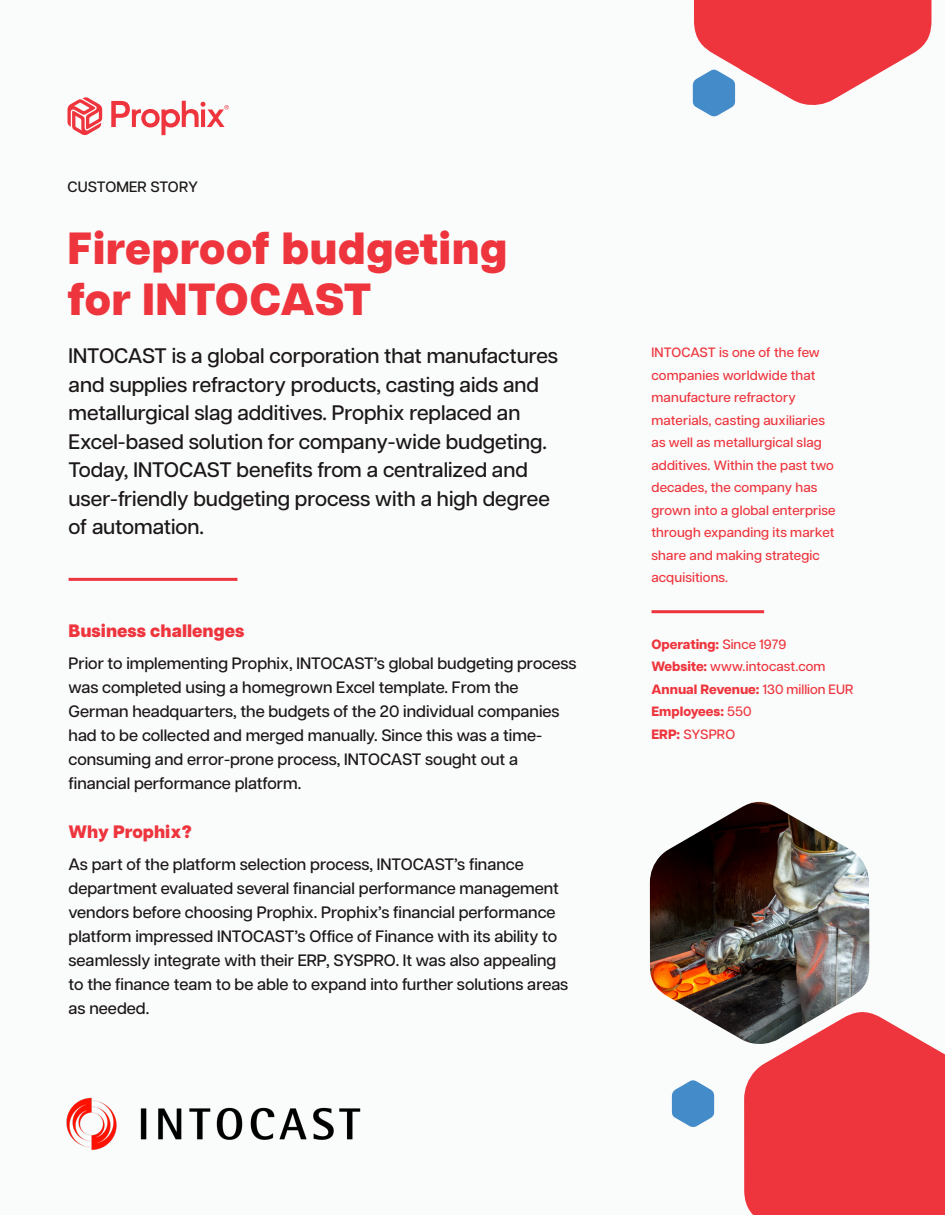
<style>
.page{position:relative;width:945px;height:1215px;background:#fafbfb}
.page>*{position:absolute;margin:0;border:0;box-sizing:border-box;transform-origin:0 0}
.t1{font:800 45px "Articulat CF";letter-spacing:.01em;color:#ee353d}
.t2{font:800 45px "Articulat CF";letter-spacing:-.01em;color:#ee353d}
.t3{font:500 21px/28.5px "Articulat CF";color:#1b1817}
.t4{font:800 18px "Articulat CF";color:#ee353d}
.t5{font:500 16.5px/24px "Articulat CF";color:#1b1817}
.t6{font:500 15px "Articulat CF";letter-spacing:.01em;color:#1b1817}
.t7{font:500 13.5px/22.5px "Articulat CF";letter-spacing:.01em;color:#ee353d}
.t8{font:800 13.5px "Articulat CF";color:#ee353d}
.s1{font-weight:500}
.s2{font-weight:800}
</style>
<div class="page">
<img style="left:650px;top:802px;width:219px;height:239px">
<svg style="left:672px;top:1080px;width:42px;height:47px"></svg>
<svg style="left:744px;top:1008px;width:201px;height:207px;background:#e6484f"></svg>
<svg style="left:111px;top:101px;width:118px;height:34px"></svg>
<svg style="left:68px;top:97px;width:34px;height:38px"></svg>
<hr style="left:652px;top:610px;width:112px;height:3px;background:#ee353d">
<img style="left:66px;top:1097px;width:295px;height:53px">
<svg style="left:693px;top:0;width:238px;height:117px"></svg>
<hr style="left:69px;top:578px;width:168px;height:3px;background:#ee353d">
<p class="t6" style="left:68px;top:178px;width:132px">CUSTOMER STORY</p>
<p class="t1" style="left:68px;top:221px;width:442px">Fireproof budgeting</p>
<p class="t2" style="left:68px;top:272px;width:306px">for INTOCAST</p>
<p class="t3" style="left:69px;top:342px;width:491px">INTOCAST is a global corporation that manufactures and supplies refractory products, casting aids and metallurgical slag additives. Prophix replaced an Excel-based solution for company-wide budgeting.<br>Today, INTOCAST benefits from a centralized and user-friendly budgeting process with a high degree of automation.</p>
<p class="t4" style="left:69px;top:620px;width:177px">Business challenges</p>
<p class="t5" style="left:69px;top:651px;width:509px">Prior to implementing Prophix, INTOCAST’s global budgeting process was completed using a homegrown Excel template. From the German headquarters, the budgets of the 20 individual companies had to be collected and merged manually. Since this was a time&shy;consuming and error-prone process, INTOCAST sought out a financial performance platform.</p>
<p class="t4" style="left:69px;top:821px;width:125px">Why Prophix?</p>
<p class="t5" style="left:69px;top:852px;width:501px">As part of the platform selection process, INTOCAST’s finance department evaluated several financial performance management vendors before choosing Prophix. Prophix’s financial performance platform impressed INTOCAST’s Office of Finance with its ability to seamlessly integrate with their ERP, SYSPRO. It was also appealing to the finance team to be able to expand into further solutions areas as needed.</p>
<p class="t7" style="left:652px;top:342px;width:186px">INTOCAST is one of the few companies worldwide that manufacture refractory materials, casting auxiliaries as well as metallurgical slag additives. Within the past two decades, the company has grown into a global enterprise through expanding its market share and making strategic acquisitions.</p>
<p class="t8" style="left:652px;top:636px;width:137px">Operating: <span class="s1">Since 1979</span></p>
<p class="t7" style="left:652px;top:656px;width:176px"><span class="s2">Website:</span> www.intocast.com</p>
<p class="t8" style="left:652px;top:681px;width:203px">Annual Revenue: <span class="s1">130 million EUR</span></p>
<p class="t8" style="left:652px;top:704px;width:101px">Employees: <span class="s1">550</span></p>
<p class="t7" style="left:652px;top:723px;width:85px"><span class="s2">ERP:</span> SYSPRO</p>
</div>
